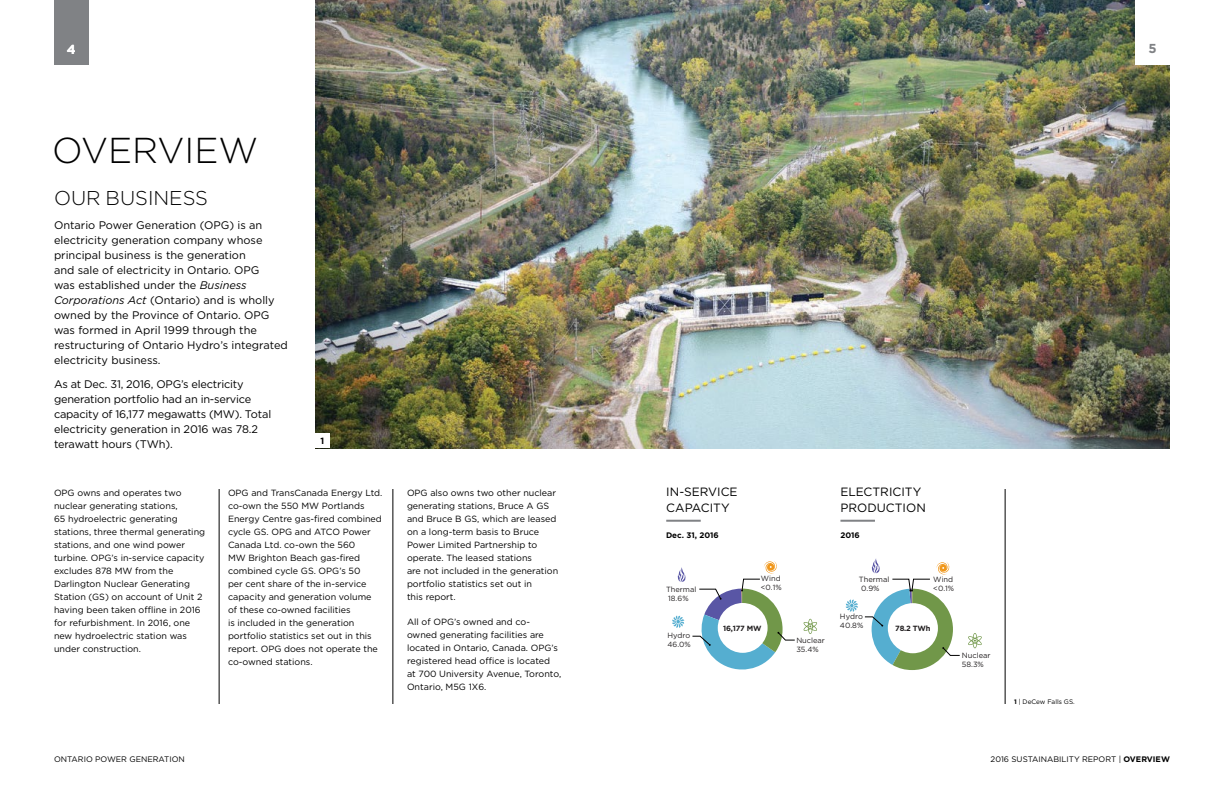
<style>
.page{position:relative;width:1224px;height:792px;background:#fff}
.page>*{position:absolute;margin:0;border:0;box-sizing:border-box;transform-origin:0 0}
.t1{font:300 36px "Gotham";color:#000}
.t2{font:300 20px "Gotham";color:#000}
.t3{font:700 13px "Gotham";color:#808285}
.t4{font:700 13px "Gotham";color:#fff}
.t5{font:12px/16px "Gotham";color:#000}
.t6{font:11px/15px "Gotham";color:#000}
.t7{font:11px/15px "Gotham";letter-spacing:-.02em;color:#000}
.t8{font:9px/13px "Gotham";color:#000}
.t9{font:700 9px "Gotham";color:#000}
.t10{font:8px "Gotham";color:#000}
.t11{font:700 8px "Gotham";color:#000}
.t12{font:7.5px/9px "Gotham";color:#221f20}
.t13{font:700 7.5px "Gotham";letter-spacing:-.025em;color:#221f20}
.t14{font:6.5px "Gotham";color:#000}
.s1{font-style:italic}
.s2{font-weight:700}
</style>
<div class="page">
<hr style="left:666px;top:520px;width:35px;height:2px;background:#808285">
<hr style="left:219px;top:489px;width:1px;height:215px;background:#000">
<hr style="left:393px;top:489px;width:1px;height:215px;background:#000">
<hr style="left:1005px;top:489px;width:1px;height:215px;background:#000">
<hr style="left:840px;top:520px;width:35px;height:2px;background:#808285">
<svg style="left:677px;top:567px;width:9px;height:15px"></svg>
<svg style="left:672px;top:615px;width:12px;height:13px"></svg>
<svg style="left:804px;top:619px;width:13px;height:15px"></svg>
<svg style="left:692px;top:561px;width:103px;height:109px"></svg>
<svg style="left:865px;top:558px;width:95px;height:112px"></svg>
<svg style="left:845px;top:599px;width:13px;height:13px"></svg>
<svg style="left:968px;top:633px;width:14px;height:15px"></svg>
<img style="left:315px;top:0;width:855px;height:448px">
<div style="left:315px;top:433px;width:15px;height:15px;background:#fff"></div>
<div style="left:1136px;top:0;width:34px;height:65px;background:#fff"></div>
<div style="left:54px;top:0;width:34px;height:65px;background:#808285"></div>
<h3 class="t4" style="left:67px;top:40px;width:10px">4</h3>
<h1 class="t1" style="left:52px;top:127px;width:208px">OVERVIEW</h1>
<h2 class="t2" style="left:54px;top:186px;width:156px">OUR BUSINESS</h2>
<p class="t6" style="left:54px;top:218px;width:235px">Ontario Power Generation (OPG) is an electricity generation company whose principal business is the generation<br>and sale of electricity in Ontario. OPG<br>was established under the <span class="s1">Business Corporations Act</span> (Ontario) and is wholly owned by the Province of Ontario. OPG was formed in April 1999 through the restructuring of Ontario Hydro’s integrated electricity business.</p>
<p class="t7" style="left:54px;top:377px;width:219px">As at Dec. 31, 2016, OPG’s electricity generation portfolio had an in-service capacity of 16,177 megawatts (MW). Total electricity generation in 2016 was 78.2 terawatt hours (TWh).</p>
<p class="t9" style="left:321px;top:435px;width:5px">1</p>
<p class="t8" style="left:54px;top:486px;width:153px">OPG owns and operates two nuclear generating stations,<br>65 hydroelectric generating stations, three thermal generating stations, and one wind power turbine. OPG’s in-service capacity excludes 878 MW from the<br>Darlington Nuclear Generating<br>Station (GS) on account of Unit 2 having been taken offline in 2016 for refurbishment. In 2016, one new hydroelectric station was under construction.</p>
<p class="t8" style="left:407px;top:486px;width:153px">OPG also owns two other nuclear generating stations, Bruce A GS and Bruce B GS, which are leased on a long-term basis to Bruce<br>Power Limited Partnership to operate. The leased stations<br>are not included in the generation portfolio statistics set out in<br>this report.</p>
<p class="t8" style="left:228px;top:486px;width:156px">OPG and TransCanada Energy Ltd. co-own the 550 MW Portlands<br>Energy Centre gas-fired combined cycle GS. OPG and ATCO Power<br>Canada Ltd. co-own the 560<br>MW Brighton Beach gas-fired combined cycle GS. OPG’s 50<br>per cent share of the in-service capacity and generation volume of these co-owned facilities<br>is included in the generation portfolio statistics set out in this report. OPG does not operate the co-owned stations.</p>
<p class="t8" style="left:407px;top:615px;width:156px">All of OPG’s owned and co&shy;owned generating facilities are located in Ontario, Canada. OPG’s registered head office is located at 700 University Avenue, Toronto,<br>Ontario, M5G 1X6.</p>
<p class="t10" style="left:54px;top:754px;width:132px">ONTARIO POWER GENERATION</p>
<h3 class="t3" style="left:1149px;top:40px;width:10px">5</h3>
<h3 class="t5" style="left:666px;top:484px;width:73px">IN-SERVICE<br>CAPACITY</h3>
<h3 class="t5" style="left:840px;top:484px;width:87px">ELECTRICITY<br>PRODUCTION</h3>
<p class="t11" style="left:666px;top:529px;width:54px">Dec. 31, 2016</p>
<p class="t11" style="left:840px;top:529px;width:21px">2016</p>
<p class="t12" style="left:668px;top:584px;width:30px;text-indent:-2px">Thermal<br>18.6%</p>
<p class="t12" style="left:667px;top:631px;width:25px">Hydro<br>46.0%</p>
<p class="t12" style="left:761px;top:573px;width:22px">Wind &lt;0.1%</p>
<p class="t13" style="left:723px;top:623px;width:40px">16,177 MW</p>
<p class="t12" style="left:796px;top:636px;width:30px">Nuclear<br>35.4%</p>
<p class="t12" style="left:861px;top:574px;width:30px;text-indent:-2px">Thermal<br>0.9%</p>
<p class="t12" style="left:933px;top:574px;width:22px">Wind &lt;0.1%</p>
<p class="t12" style="left:840px;top:612px;width:25px">Hydro<br>40.8%</p>
<p class="t13" style="left:895px;top:623px;width:37px">78.2 TWh</p>
<p class="t12" style="left:962px;top:650px;width:30px">Nuclear<br>58.3%</p>
<p class="t14" style="left:1014px;top:698px;width:62px"><span class="s2">1</span> | DeCew Falls GS.</p>
<p class="t10" style="left:991px;top:754px;width:181px">2016 SUSTAINABILITY REPORT | <span class="s2">OVERVIEW</span></p>
</div>
